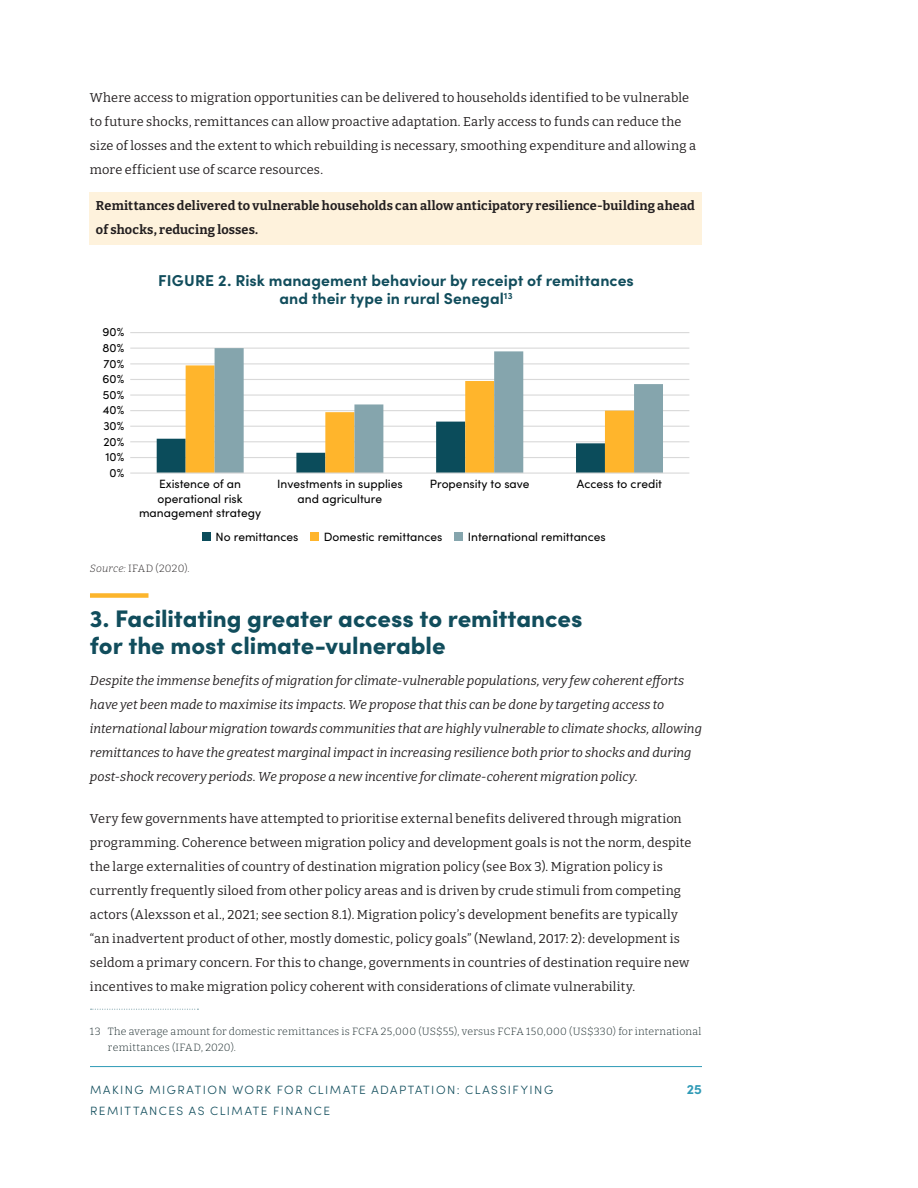
<style>
.page{position:relative;width:918px;height:1188px;background:#fff}
.page>*{position:absolute;margin:0;border:0;box-sizing:border-box;transform-origin:0 0}
._01_Head_1{font:900 24px/27px "Sofia Pro";letter-spacing:-.005em;color:#114d5c}
._02_FIG_TABLE_title{font:700 15.75px/18px "Sofia Pro";letter-spacing:.005em;color:#114d5c;text-align:center}
.t1{font:700 13.5px "Sofia Pro";color:#2f9ab6}
._01_Body_text{font:12.75px/24px "Bitter";letter-spacing:.015em;color:#231f20}
._01_Body_text-2{font:italic 12.75px/24px "Bitter";color:#231f20}
._01_Body_text-3{font:700 12.75px/24px "Bitter";letter-spacing:.01em;color:#231f20}
.t2{font:12px/14.4px "Sofia Pro";color:#000;text-align:center}
.t3{font:300 12px/21px "Sofia Pro";letter-spacing:.125em;color:#114d5c}
._01_Footnote_text{font:300 10.5px/16.5px "Bitter";letter-spacing:.02em;color:#162628}
._02_Figure_Notes_Sou{font:300 10.5px "Bitter";letter-spacing:.02em;color:#231f20}
.s1{font-style:italic}
</style>
<div class="page">
<hr style="left:90px;top:1066px;width:612px;height:1px;background:#2f9ab6">
<div style="left:90px;top:593px;width:58px;height:5px;background:#fcb52c"></div>
<div style="left:90px;top:192px;width:612px;height:52px;background:#fef2dc"></div>
<hr style="left:130px;top:457px;width:559px;height:1px;background:#d9d9d9">
<hr style="left:130px;top:441px;width:559px;height:1px;background:#d9d9d9">
<hr style="left:130px;top:426px;width:559px;height:1px;background:#d9d9d9">
<hr style="left:130px;top:410px;width:559px;height:1px;background:#d9d9d9">
<hr style="left:130px;top:394px;width:559px;height:2px;background:#d9d9d9">
<hr style="left:130px;top:379px;width:559px;height:1px;background:#d9d9d9">
<hr style="left:130px;top:363px;width:559px;height:1px;background:#d9d9d9">
<hr style="left:130px;top:348px;width:559px;height:1px;background:#d9d9d9">
<hr style="left:130px;top:332px;width:559px;height:1px;background:#d9d9d9">
<svg style="left:157px;top:422px;width:29px;height:51px"></svg>
<div style="left:186px;top:365px;width:29px;height:108px;background:#ffb52c"></div>
<svg style="left:215px;top:348px;width:448px;height:125px"></svg>
<hr style="left:130px;top:473px;width:559px;height:1px;background:#d9d9d9">
<div style="left:202px;top:532px;width:9px;height:9px;background:#0b4c5b"></div>
<div style="left:310px;top:532px;width:9px;height:9px;background:#ffb52c"></div>
<div style="left:454px;top:532px;width:9px;height:9px;background:#85a5ad"></div>
<svg style="left:91px;top:1009px;width:107px;height:1px"></svg>
<p class="_01_Body_text" style="left:90px;top:85px;width:608px">Where access to migration opportunities can be delivered to households identified to be vulnerable to future shocks, remittances can allow proactive adaptation. Early access to funds can reduce the size of losses and the extent to which rebuilding is necessary, smoothing expenditure and allowing a more efficient use of scarce resources.</p>
<p class="_01_Body_text-3" style="left:96px;top:193px;width:600px">Remittances delivered to vulnerable households can allow anticipatory resilience-building ahead of shocks, reducing losses.</p>
<p class="_02_FIG_TABLE_title" style="left:158px;top:271px;width:477px">FIGURE 2. Risk management behaviour by receipt of remittances and their type in rural Senegal<sup>13</sup></p>
<p class="t2" style="left:103px;top:324px;width:23px">90%</p>
<p class="t2" style="left:103px;top:340px;width:23px">80%</p>
<p class="t2" style="left:104px;top:355px;width:22px">70%</p>
<p class="t2" style="left:103px;top:371px;width:23px">60%</p>
<p class="t2" style="left:103px;top:387px;width:23px">50%</p>
<p class="t2" style="left:103px;top:402px;width:23px">40%</p>
<p class="t2" style="left:103px;top:418px;width:22px">30%</p>
<p class="t2" style="left:103px;top:434px;width:22px">20%</p>
<p class="t2" style="left:105px;top:449px;width:20px">10%</p>
<p class="t2" style="left:110px;top:465px;width:16px">0%</p>
<p class="t2" style="left:139px;top:476px;width:124px">Existence of an operational risk management strategy</p>
<p class="t2" style="left:277px;top:476px;width:127px">Investments in supplies and agriculture</p>
<p class="t2" style="left:430px;top:476px;width:101px">Propensity to save</p>
<p class="t2" style="left:577px;top:476px;width:87px">Access to credit</p>
<p class="t2" style="left:216px;top:528px;width:84px">No remittances</p>
<p class="t2" style="left:324px;top:528px;width:120px">Domestic remittances</p>
<p class="t2" style="left:468px;top:528px;width:140px">International remittances</p>
<p class="_02_Figure_Notes_Sou" style="left:90px;top:562px;width:101px"><span class="s1">Source:</span> IFAD (2020).</p>
<p class="_01_Head_1" style="left:90px;top:603px;width:494px">3. Facilitating greater access to remittances for the most climate-vulnerable</p>
<p class="_01_Body_text-2" style="left:90px;top:668px;width:613px">Despite the immense benefits of migration for climate-vulnerable populations, very few coherent efforts have yet been made to maximise its impacts. We propose that this can be done by targeting access to international labour migration towards communities that are highly vulnerable to climate shocks, allowing remittances to have the greatest marginal impact in increasing resilience both prior to shocks and during post-shock recovery periods. We propose a new incentive for climate-coherent migration policy.</p>
<p class="_01_Body_text" style="left:90px;top:806px;width:603px">Very few governments have attempted to prioritise external benefits delivered through migration programming. Coherence between migration policy and development goals is not the norm, despite the large externalities of country of destination migration policy (see Box 3). Migration policy is currently frequently siloed from other policy areas and is driven by crude stimuli from competing actors (Alexsson et al., 2021; see section 8.1). Migration policy’s development benefits are typically “an inadvertent product of other, mostly domestic, policy goals” (Newland, 2017: 2): development is seldom a primary concern. For this to change, governments in countries of destination require new incentives to make migration policy coherent with considerations of climate vulnerability.</p>
<p class="_01_Footnote_text" style="left:108px;top:1023px;width:595px;text-indent:-18px">13 The average amount for domestic remittances is FCFA 25,000 (US$55), versus FCFA 150,000 (US$330) for international remittances (IFAD, 2020).</p>
<p class="t3" style="left:90px;top:1079px;width:465px">MAKING MIGRATION WORK FOR CLIMATE ADAPTATION: CLASSIFYING<br>REMITTANCES AS CLIMATE FINANCE</p>
<p class="t1" style="left:687px;top:1079px;width:17px">25</p>
</div>
